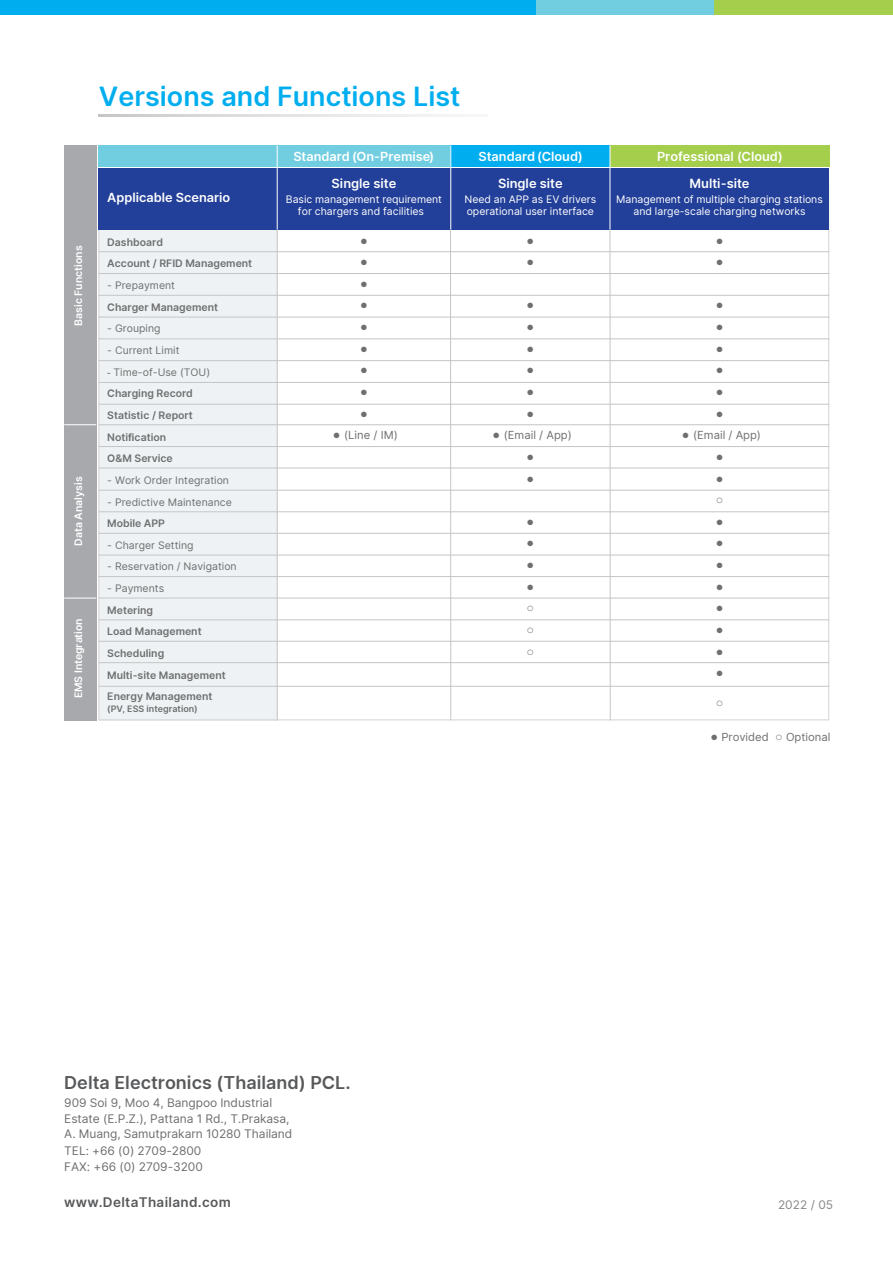
<style>
.page{position:relative;width:893px;height:1263px;background:#fff}
.page>*{position:absolute;margin:0;border:0;box-sizing:border-box;transform-origin:0 0}
.t1{font:600 27px "Delta Sans";color:#00aeef}
.t2{font:600 18px "Delta Sans";color:#58595b}
.t3{font:600 13.5px "Delta Sans";letter-spacing:.025em;color:#58595b}
.t4{font:600 12.9px "Delta Sans";color:#fff}
.t5{font:600 12.75px "Delta Sans";color:#fff}
.t6{font:12.75px/21.6px "Arial";color:#6e6f6f;text-align:justify}
.t7{font:12px/16px "Delta Sans";letter-spacing:-.005em;color:#6d6e71}
.t8{font:12px "Delta Sans";color:#888787}
.t9{font:11.25px "Delta Sans";color:#6e6f6f}
.t10{font:600 10.5px/21.6px "Delta Sans";color:#6e6f6f}
.t11{font:10.5px/12px "Delta Sans";letter-spacing:-.005em;color:#fff;text-align:center}
.t12{font:10.5px "Delta Sans";color:#6e6f6f}
.t13{font:600 10.5px "Delta Sans";color:#fff}
.t14{font:600 9px "Delta Sans";color:#6e6f6f}
.s1{font-family:"Arial";font-weight:400}
.s2{font-weight:400}
.s3{font-family:"Arial";font-weight:700}
.s4{font-family:"Arial";font-size:12.75px}
</style>
<div class="page">
<svg style="left:99px;top:115px;width:356px;height:2px"></svg>
<div style="left:98px;top:145px;width:731px;height:22px;background:#71cee1"></div>
<div style="left:451px;top:145px;width:159px;height:22px;background:#00aeef"></div>
<div style="left:610px;top:145px;width:219px;height:22px;background:#a4ce4c"></div>
<svg style="left:98px;top:230px;width:731px;height:490px"></svg>
<div style="left:98px;top:168px;width:731px;height:62px;background:#223f99"></div>
<hr style="left:98px;top:295px;width:731px;height:1px;background:#c6c5c5">
<hr style="left:98px;top:468px;width:731px;height:1px;background:#c6c5c5">
<hr style="left:98px;top:511px;width:731px;height:1px;background:#c6c5c5">
<hr style="left:98px;top:490px;width:731px;height:1px;background:#c6c5c5">
<hr style="left:98px;top:576px;width:731px;height:1px;background:#c6c5c5">
<hr style="left:98px;top:273px;width:731px;height:1px;background:#c6c5c5">
<hr style="left:98px;top:251px;width:731px;height:1px;background:#c6c5c5">
<hr style="left:98px;top:317px;width:731px;height:1px;background:#c6c5c5">
<hr style="left:98px;top:338px;width:731px;height:1px;background:#c6c5c5">
<hr style="left:98px;top:360px;width:731px;height:1px;background:#c6c5c5">
<hr style="left:98px;top:382px;width:731px;height:1px;background:#c6c5c5">
<hr style="left:98px;top:404px;width:731px;height:1px;background:#c6c5c5">
<hr style="left:98px;top:424px;width:731px;height:1px;background:#c6c5c5">
<hr style="left:98px;top:446px;width:731px;height:1px;background:#c6c5c5">
<hr style="left:98px;top:598px;width:731px;height:1px;background:#c6c5c5">
<hr style="left:98px;top:619px;width:731px;height:1px;background:#c6c5c5">
<hr style="left:98px;top:641px;width:731px;height:1px;background:#c6c5c5">
<hr style="left:98px;top:662px;width:731px;height:1px;background:#c6c5c5">
<hr style="left:98px;top:686px;width:731px;height:1px;background:#c6c5c5">
<hr style="left:98px;top:533px;width:731px;height:1px;background:#c6c5c5">
<hr style="left:98px;top:555px;width:731px;height:1px;background:#c6c5c5">
<hr style="left:277px;top:145px;width:1px;height:85px;background:#fff">
<hr style="left:450px;top:145px;width:1px;height:85px;background:#fff">
<hr style="left:610px;top:145px;width:1px;height:85px;background:#fff">
<div style="left:64px;top:146px;width:32px;height:279px;background:#a8a9ad"></div>
<div style="left:64px;top:425px;width:32px;height:173px;background:#a8a9ad"></div>
<div style="left:64px;top:598px;width:32px;height:122px;background:#a8a9ad"></div>
<hr style="left:64px;top:424px;width:32px;height:1px;background:#fff">
<hr style="left:64px;top:598px;width:32px;height:1px;background:#fff">
<div style="left:0;top:0;width:536px;height:14px;background:#00aeef"></div>
<div style="left:536px;top:0;width:178px;height:14px;background:#71cee1"></div>
<div style="left:714px;top:0;width:179px;height:14px;background:#a4ce4c"></div>
<h1 class="t1" style="left:99px;top:76px;width:363px">Versions and Functions List</h1>
<p class="t13" style="left:70px;top:326px;width:82px;rotate:-90deg">Basic Functions</p>
<p class="t13" style="left:70px;top:546px;width:71px;rotate:-90deg">Data Analysis</p>
<p class="t13" style="left:70px;top:698px;width:82px;rotate:-90deg">EMS Integration</p>
<p class="t5" style="left:107px;top:188px;width:125px">Applicable Scenario</p>
<p class="t10" style="left:107px;top:231px;width:146px">Dashboard<br>Account / RFID Management</p>
<p class="t12" style="left:107px;top:278px;width:69px">- Prepayment</p>
<p class="t10" style="left:107px;top:296px;width:112px">Charger Management</p>
<p class="t12" style="left:107px;top:321px;width:55px">- Grouping</p>
<p class="t12" style="left:107px;top:343px;width:74px">- Current Limit</p>
<p class="t10" style="left:107px;top:361px;width:104px"><span class="s1">-</span> <span class="s2">Time-of-Use (TOU)<br></span>Charging Record<br>Statistic / Report<br>Noti<span class="s3">fi</span>cation<br>O&amp;M Service</p>
<p class="t12" style="left:107px;top:472px;width:123px">- Work Order Integration</p>
<p class="t12" style="left:107px;top:494px;width:126px">- Predictive Maintenance</p>
<p class="t10" style="left:107px;top:512px;width:59px">Mobile APP</p>
<p class="t12" style="left:107px;top:537px;width:88px">- Charger Setting</p>
<p class="t12" style="left:107px;top:559px;width:131px">- Reservation / Navigation</p>
<p class="t12" style="left:107px;top:581px;width:58px">- Payments</p>
<p class="t10" style="left:107px;top:599px;width:120px">Metering<br>Load Management<br>Scheduling<br>Multi-site Management<br>Energy Management</p>
<p class="t14" style="left:107px;top:702px;width:92px">(PV, ESS integration)</p>
<p class="t5" style="left:293px;top:147px;width:142px">Standard (On-Premise)</p>
<p class="t4" style="left:332px;top:173px;width:66px">Single site</p>
<p class="t11" style="left:286px;top:193px;width:158px">Basic management requirement for chargers and facilities</p>
<p class="t6" style="left:360px;top:229px;width:9px">● ● ● ● ● ● ● ● ●</p>
<p class="t9" style="left:333px;top:427px;width:66px"><span class="s4">●</span> (Line / IM)</p>
<p class="t5" style="left:478px;top:147px;width:106px">Standard (Cloud)</p>
<p class="t4" style="left:498px;top:173px;width:66px">Single site</p>
<p class="t11" style="left:465px;top:193px;width:133px;text-align:left">Need an APP as EV drivers operational user interface</p>
<p class="t6" style="left:526px;top:229px;width:9px">● ●</p>
<p class="t6" style="left:526px;top:294px;width:9px">● ● ● ● ● ●</p>
<p class="t9" style="left:493px;top:427px;width:81px"><span class="s4">●</span> (Email / App)</p>
<p class="t6" style="left:526px;top:446px;width:9px">● ●</p>
<p class="t6" style="left:526px;top:511px;width:9px">● ● ● ● ○ ○ ○</p>
<p class="t5" style="left:657px;top:147px;width:127px">Professional (Cloud)</p>
<p class="t4" style="left:690px;top:173px;width:62px">Multi-site</p>
<p class="t11" style="left:616px;top:193px;width:208px">Management of multiple charging stations and large-scale charging networks</p>
<p class="t6" style="left:716px;top:229px;width:9px">● ●</p>
<p class="t6" style="left:716px;top:294px;width:9px">● ● ● ● ● ●</p>
<p class="t9" style="left:682px;top:427px;width:81px"><span class="s4">●</span> (Email / App)</p>
<p class="t6" style="left:716px;top:446px;width:9px">● ● ○ ● ● ● ● ● ● ● ●</p>
<p class="t6" style="left:716px;top:692px;width:9px">○</p>
<p class="t9" style="left:710px;top:729px;width:122px"><span class="s4">●</span> Provided <span class="s4">○</span> Optional</p>
<h2 class="t2" style="left:64px;top:1068px;width:288px">Delta Electronics (Thailand) PCL.</h2>
<p class="t7" style="left:64px;top:1094px;width:230px">909 Soi 9, Moo 4, Bangpoo Industrial<br>Estate (E.P.Z.), Pattana 1 Rd., T.Prakasa,<br>A. Muang, Samutprakarn 10280 Thailand<br>TEL: +66 (0) 2709-2800<br>FAX: +66 (0) 2709-3200</p>
<p class="t3" style="left:64px;top:1192px;width:168px">www.DeltaThailand.com</p>
<p class="t8" style="left:778px;top:1195px;width:57px">2022 / 05</p>
</div>
